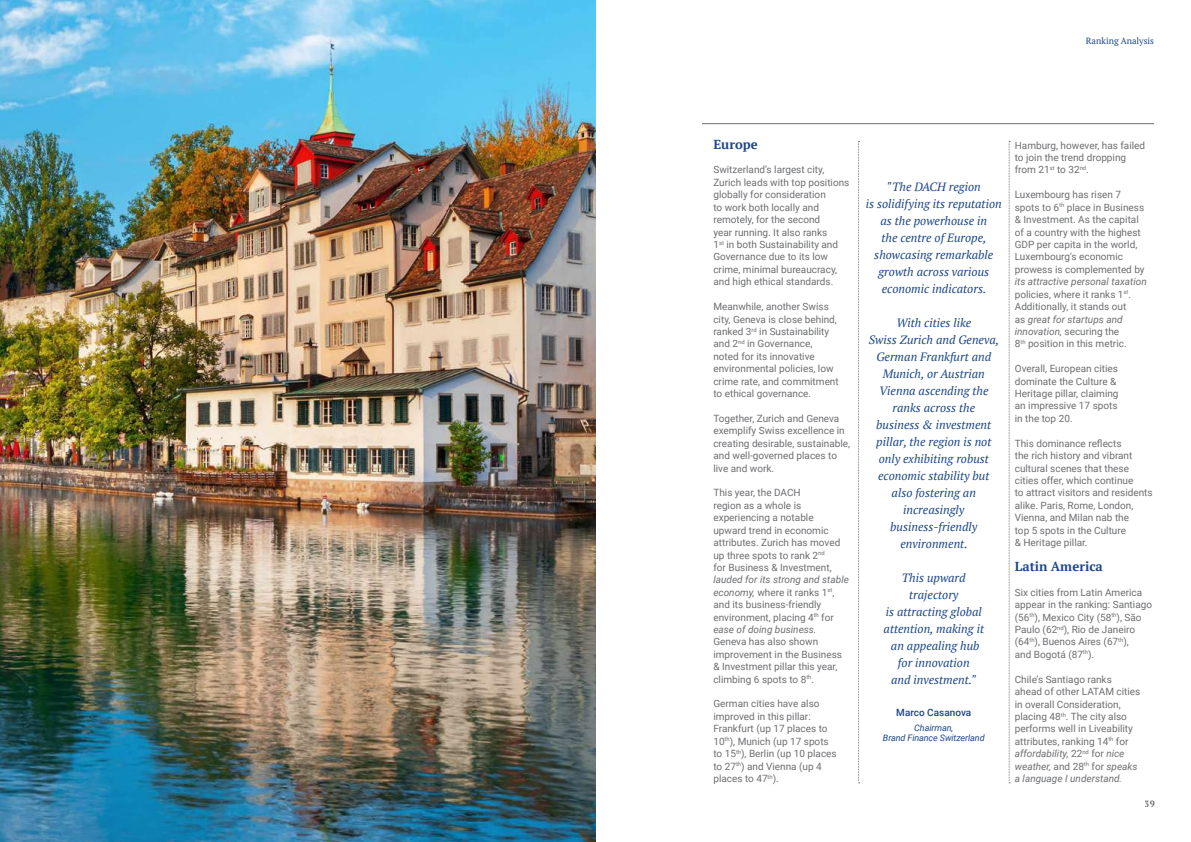
<style>
.page{position:relative;width:1191px;height:842px;background:#fff}
.page>*{position:absolute;margin:0;border:0;box-sizing:border-box;transform-origin:0 0}
.t1{font:700 13px "PT Serif";color:#1c478a}
.t2{font:italic 12px/17px "PT Serif";color:#1c478a;text-align:center}
.t3{font:10px/12.4px "Roboto";color:#6d6e71}
.t4{font:500 10px "Roboto";color:#1c478a}
.t5{font:italic 9px/10px "Roboto";letter-spacing:-.01em;color:#1c478a;text-align:center}
.t6{font:9px "PT Serif";color:#1c478a}
.t7{font:700 9px "PT Serif";color:#6d6e71}
.s1{font-style:italic}
</style>
<div class="page">
<hr style="left:702px;top:123px;width:452px;height:1px;background:#6d6e71">
<svg style="left:858px;top:141px;width:1px;height:642px"></svg>
<svg style="left:1009px;top:141px;width:1px;height:642px"></svg>
<img style="left:0;top:0;width:595px;height:842px">
<p class="t6" style="left:1086px;top:35px;width:70px">Ranking Analysis</p>
<h1 class="t1" style="left:713px;top:135px;width:46px">Europe</h1>
<p class="t3" style="left:713px;top:163px;width:138px">Switzerland’s largest city,<br>Zurich leads with top positions globally for consideration<br>to work both locally and remotely, for the second<br>year running. It also ranks<br>1<sup>st</sup> in both Sustainability and<br>Governance due to its low crime, minimal bureaucracy, and high ethical standards.</p>
<p class="t3" style="left:713px;top:300px;width:127px">Meanwhile, another Swiss city, Geneva is close behind, ranked 3<sup>rd</sup> in Sustainability and 2<sup>nd</sup> in Governance, noted for its innovative environmental policies, low crime rate, and commitment to ethical governance.</p>
<p class="t3" style="left:713px;top:412px;width:138px">Together, Zurich and Geneva exemplify Swiss excellence in creating desirable, sustainable, and well-governed places to live and work.</p>
<p class="t3" style="left:713px;top:486px;width:128px">This year, the DACH<br>region as a whole is experiencing a notable upward trend in economic attributes. Zurich has moved up three spots to rank 2<sup>nd<br></sup>for Business &amp; Investment,</p>
<p class="t3" style="left:713px;top:573px;width:137px"><span class="s1">lauded for its strong and stable economy,</span> where it ranks 1<sup>st</sup>, and its business-friendly environment, placing 4<sup>th</sup> for <span class="s1">ease of doing business.</span></p>
<p class="t3" style="left:713px;top:635px;width:130px">Geneva has also shown improvement in the Business &amp; Investment pillar this year, climbing 6 spots to 8<sup>th</sup>.</p>
<p class="t3" style="left:713px;top:697px;width:125px">German cities have also improved in this pillar:<br>Frankfurt (up 17 places to<br>10<sup>th</sup>), Munich (up 17 spots to 15<sup>th</sup>), Berlin (up 10 places to 27<sup>th</sup>) and Vienna (up 4 places to 47<sup>th</sup>).</p>
<p class="t2" style="left:866px;top:179px;width:137px">"The DACH region<br>is solidifying its reputation as the powerhouse in<br>the centre of Europe, showcasing remarkable growth across various economic indicators.</p>
<p class="t2" style="left:869px;top:315px;width:132px">With cities like<br>Swiss Zurich and Geneva,<br>German Frankfurt and<br>Munich, or Austrian<br>Vienna ascending the ranks across the<br>business &amp; investment pillar, the region is not only exhibiting robust economic stability but also fostering an increasingly business-friendly environment.</p>
<p class="t2" style="left:883px;top:570px;width:102px">This upward trajectory<br>is attracting global attention, making it an appealing hub for innovation<br>and investment."</p>
<p class="t4" style="left:896px;top:706px;width:76px">Marco Casanova</p>
<p class="t5" style="left:883px;top:723px;width:103px">Chairman,<br>Brand Finance Switzerland</p>
<p class="t3" style="left:1014px;top:138px;width:132px">Hamburg, however, has failed to join the trend dropping from 21<sup>st</sup> to 32<sup>nd</sup>.</p>
<p class="t3" style="left:1014px;top:188px;width:131px">Luxembourg has risen 7 spots to 6<sup>th</sup> place in Business &amp; Investment. As the capital of a country with the highest<br>GDP per capita in the world,<br>Luxembourg's economic prowess is complemented by</p>
<p class="t3" style="left:1014px;top:275px;width:133px"><span class="s1">its attractive personal taxation </span>policies, where it ranks 1<sup>st</sup>.<br>Additionally, it stands out<br>as <span class="s1">great for startups and innovation,</span> securing the<br>8<sup>th</sup> position in this metric.</p>
<p class="t3" style="left:1014px;top:362px;width:105px">Overall, European cities dominate the Culture &amp;<br>Heritage pillar, claiming an impressive 17 spots in the top 20.</p>
<p class="t3" style="left:1014px;top:437px;width:139px">This dominance reflects<br>the rich history and vibrant cultural scenes that these cities offer, which continue<br>to attract visitors and residents alike. Paris, Rome, London,<br>Vienna, and Milan nab the<br>top 5 spots in the Culture<br>&amp; Heritage pillar.</p>
<h1 class="t1" style="left:1014px;top:558px;width:90px">Latin America</h1>
<p class="t3" style="left:1014px;top:586px;width:139px">Six cities from Latin America appear in the ranking: Santiago (56<sup>th</sup>), Mexico City (58<sup>th</sup>), São<br>Paulo (62<sup>nd</sup>), Rio de Janeiro (64<sup>th</sup>), Buenos Aires (67<sup>th</sup>),<br>and Bogotá (87<sup>th</sup>).</p>
<p class="t3" style="left:1014px;top:672px;width:127px">Chile’s Santiago ranks ahead of other LATAM cities in overall Consideration, placing 48<sup>th</sup>. The city also performs well in Liveability attributes, ranking 14<sup>th</sup> for <span class="s1">affordability,</span> 22<sup>nd</sup> for <span class="s1">nice weather,</span> and 28<sup>th</sup> for <span class="s1">speaks a language I understand.</span></p>
<p class="t7" style="left:1144px;top:798px;width:12px">39</p>
</div>
